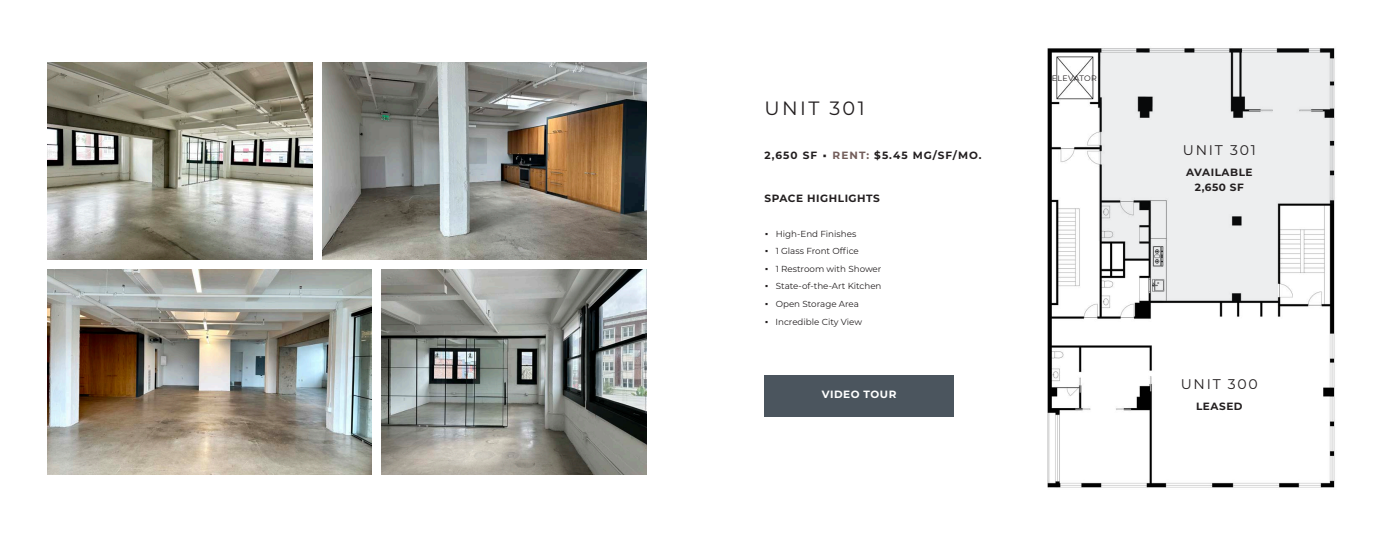
<style>
.page{position:relative;width:1386px;height:536px;background:#fff}
.page>*{position:absolute;margin:0;border:0;box-sizing:border-box;transform-origin:0 0}
.Heading_3{font:19.25px "Montserrat";letter-spacing:.125em;color:#231f20}
.Heading_3-2{font:14px "Montserrat";letter-spacing:.125em;color:#231f20}
.t1{font:700 10.5px "Montserrat";letter-spacing:.05em;color:#231f20}
.t2{font:700 10.5px "Montserrat";letter-spacing:.1em;color:#231f20}
.t3{font:700 10.5px "Montserrat";letter-spacing:.05em;color:#fff}
.t4{font:8.75px "Montserrat";color:#231f20}
.t5{font:7.88px "Montserrat";letter-spacing:.04em;color:#231f20}
.s1{font-family:"Bio Sans";font-weight:600}
.s2{color:#735e5b}
</style>
<div class="page">
<img style="left:48px;top:270px;width:324px;height:204px">
<img style="left:48px;top:62px;width:264px;height:197px">
<img style="left:323px;top:62px;width:323px;height:197px">
<img style="left:382px;top:270px;width:264px;height:204px">
<div style="left:765px;top:375px;width:189px;height:42px;background:#4b555e"></div>
<img style="left:1047px;top:48px;width:288px;height:440px">
<div style="left:1204px;top:384px;width:74px;height:34px;background:#fff"></div>
<svg style="left:1099px;top:49px;width:235px;height:252px;background:#e0e1e1"></svg>
<p class="Heading_3" style="left:765px;top:95px;width:102px">UNIT 301</p>
<p class="t2" style="left:765px;top:148px;width:219px">2,650 SF <span class="s1">•</span> <span class="s2">RENT:</span> $5.45 MG/SF/MO.</p>
<p class="t1" style="left:765px;top:190px;width:117px">SPACE HIGHLIGHTS</p>
<p class="t4" style="left:765px;top:228px;width:93px"><span class="s1">•</span> High-End Finishes</p>
<p class="t4" style="left:765px;top:245px;width:96px"><span class="s1">•</span> 1 Glass Front Office</p>
<p class="t4" style="left:765px;top:263px;width:118px"><span class="s1">•</span> 1 Restroom with Shower</p>
<p class="t4" style="left:765px;top:280px;width:119px"><span class="s1">•</span> State-of-the-Art Kitchen</p>
<p class="t4" style="left:765px;top:298px;width:96px"><span class="s1">•</span> Open Storage Area</p>
<p class="t4" style="left:765px;top:315px;width:99px"><span class="s1">•</span> Incredible City View</p>
<p class="t3" style="left:822px;top:386px;width:76px">VIDEO TOUR</p>
<p class="t5" style="left:1052px;top:73px;width:47px">ELEVATOR</p>
<p class="Heading_3-2" style="left:1183px;top:141px;width:74px">UNIT 301</p>
<p class="t1" style="left:1186px;top:164px;width:68px">AVAILABLE</p>
<p class="t1" style="left:1195px;top:179px;width:51px">2,650 SF</p>
<p class="Heading_3-2" style="left:1181px;top:374px;width:79px">UNIT 300</p>
<p class="t1" style="left:1196px;top:398px;width:48px">LEASED</p>
</div>
